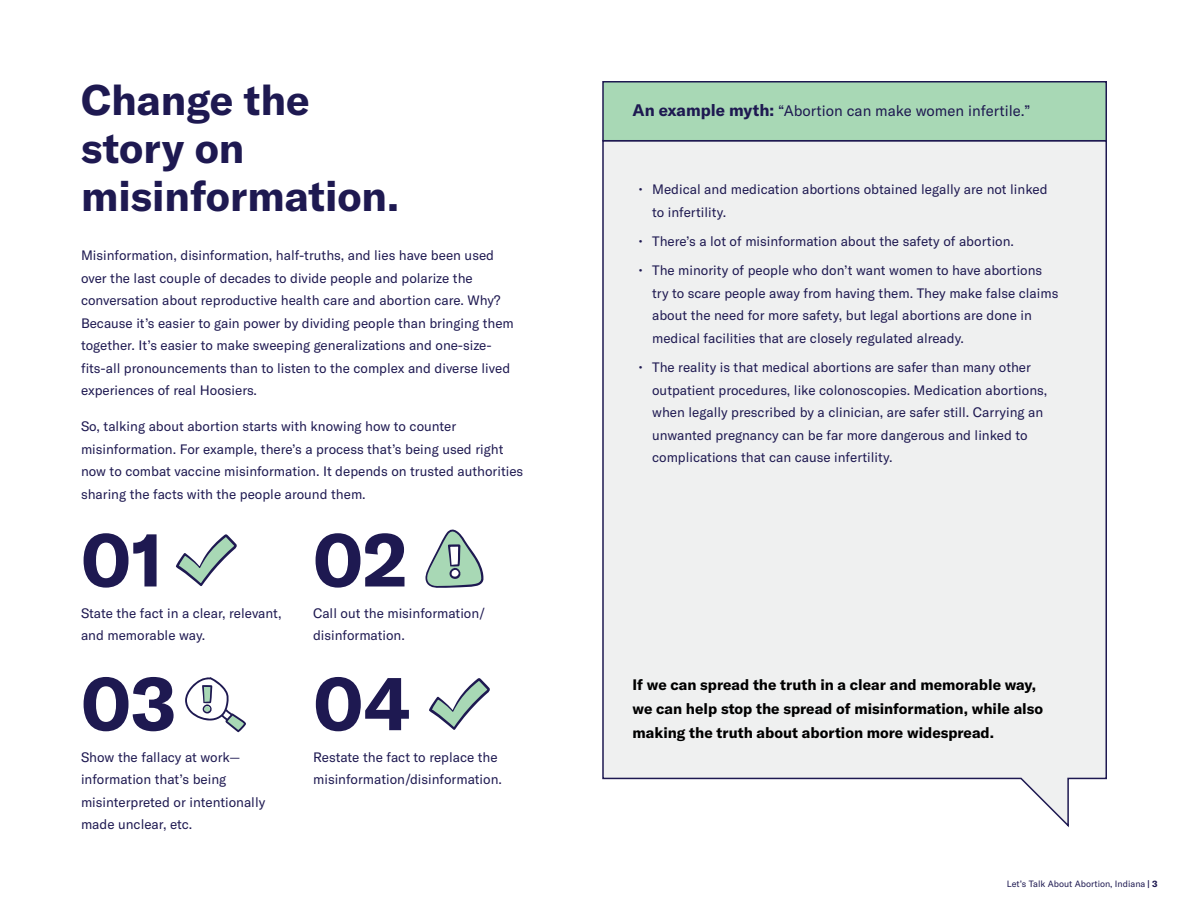
<style>
.page{position:relative;width:1188px;height:918px;background:#fff}
.page>*{position:absolute;margin:0;border:0;box-sizing:border-box;transform-origin:0 0}
.t1{font:700 75px "GT America";color:#1e1951}
.t2{font:700 42px/48px "GT America";color:#1e1951}
.t3{font:700 15px/24px "GT America";color:#000}
.t4{font:15px "GT America";color:#1e1951}
.t5{font:13.5px/22.5px "GT America";color:#1e1951}
.t6{font:9px "GT America";color:#1e1951}
.s1{font-weight:700;font-size:16.5px}
.s2{font-weight:700}
</style>
<div class="page">
<svg style="left:602px;top:141px;width:505px;height:687px"></svg>
<div style="left:602px;top:81px;width:505px;height:60px;background:#a8d8b5;border:2px solid #1e1951"></div>
<svg style="left:176px;top:534px;width:61px;height:52px"></svg>
<svg style="left:429px;top:678px;width:61px;height:52px"></svg>
<svg style="left:425px;top:529px;width:59px;height:59px"></svg>
<svg style="left:185px;top:677px;width:61px;height:55px"></svg>
<h2 class="t2" style="left:81px;top:75px;width:320px">Change the story on misinformation.</h2>
<p class="t5" style="left:81px;top:244px;width:434px">Misinformation, disinformation, half-truths, and lies have been used over the last couple of decades to divide people and polarize the conversation about reproductive health care and abortion care. Why?<br>Because it’s easier to gain power by dividing people than bringing them together. It’s easier to make sweeping generalizations and one-size&shy;fits-all pronouncements than to listen to the complex and diverse lived experiences of real Hoosiers.</p>
<p class="t5" style="left:81px;top:415px;width:444px">So, talking about abortion starts with knowing how to counter misinformation. For example, there’s a process that’s being used right now to combat vaccine misinformation. It depends on trusted authorities sharing the facts with the people around them.</p>
<h1 class="t1" style="left:81px;top:513px;width:84px">01</h1>
<h1 class="t1" style="left:313px;top:513px;width:96px">02</h1>
<p class="t5" style="left:81px;top:602px;width:202px">State the fact in a clear, relevant, and memorable way.</p>
<p class="t5" style="left:313px;top:602px;width:174px">Call out the misinformation/ disinformation.</p>
<h1 class="t1" style="left:81px;top:657px;width:97px">03</h1>
<h1 class="t1" style="left:313px;top:657px;width:100px">04</h1>
<p class="t5" style="left:81px;top:746px;width:186px">Show the fallacy at work— information that’s being misinterpreted or intentionally made unclear, etc.</p>
<p class="t5" style="left:313px;top:746px;width:190px">Restate the fact to replace the misinformation/disinformation.</p>
<p class="t4" style="left:633px;top:101px;width:399px"><span class="s1">An example myth:</span> “Abortion can make women infertile.”</p>
<p class="t5" style="left:652px;top:178px;width:397px;text-indent:-14px">• Medical and medication abortions obtained legally are not linked to infertility.</p>
<p class="t5" style="left:639px;top:230px;width:377px">• There’s a lot of misinformation about the safety of abortion.</p>
<p class="t5" style="left:652px;top:259px;width:408px;text-indent:-14px">• The minority of people who don’t want women to have abortions try to scare people away from having them. They make false claims about the need for more safety, but legal abortions are done in medical facilities that are closely regulated already.</p>
<p class="t5" style="left:652px;top:356px;width:397px;text-indent:-14px">• The reality is that medical abortions are safer than many other outpatient procedures, like colonoscopies. Medication abortions, when legally prescribed by a clinician, are safer still. Carrying an unwanted pregnancy can be far more dangerous and linked to complications that can cause infertility.</p>
<p class="t3" style="left:633px;top:672px;width:412px">If we can spread the truth in a clear and memorable way, we can help stop the spread of misinformation, while also making the truth about abortion more widespread.</p>
<p class="t6" style="left:1007px;top:879px;width:152px">Let’s Talk About Abortion, Indiana <span class="s2">| 3</span></p>
</div>
